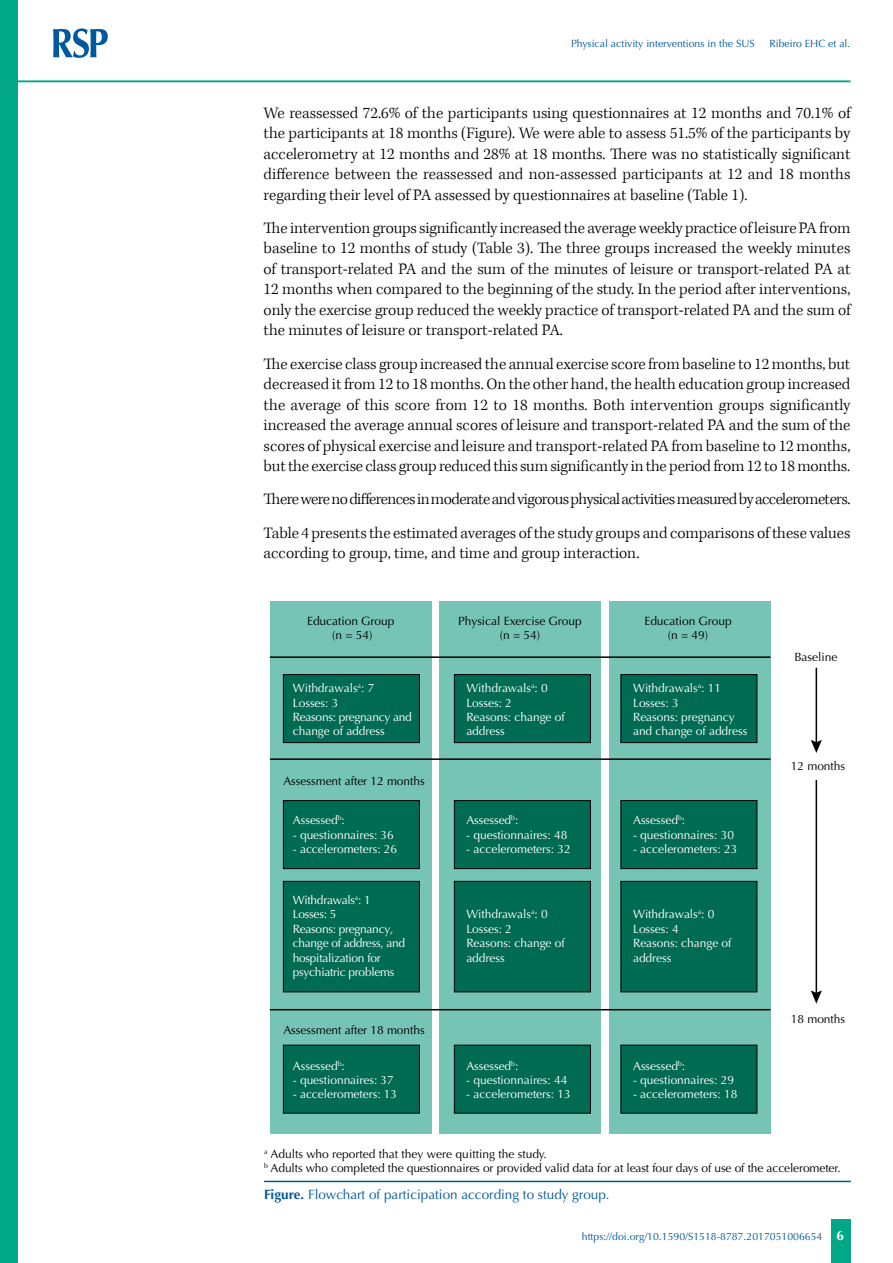
<style>
.page{position:relative;width:893px;height:1263px;background:#fff}
.page>*{position:absolute;margin:0;border:0;box-sizing:border-box;transform-origin:0 0}
.t1{font:300 16.5px/20.5px "Kepler Std";letter-spacing:-.005em;color:#000;text-align:justify}
.t2{font:300 16.5px/33.3px "Kepler Std";letter-spacing:-.025em;color:#000}
.t3{font:13.5px "Optima";color:#0059a0}
.t4{font:700 13.5px "Optima";color:#fff}
.t5{font:12px/14.4px "Optima";letter-spacing:-.005em;color:#fff}
.t6{font:12px/14.4px "Optima";letter-spacing:-.005em;color:#000;text-align:center}
.t7{font:12px/14.4px "Optima";letter-spacing:-.025em;color:#fff}
.t8{font:10.5px "Optima";color:#0059a0}
.s1{font-weight:700}
</style>
<div class="page">
<div style="left:831px;top:1220px;width:20px;height:43px;background:#00a887"></div>
<div style="left:0;top:0;width:18px;height:1263px;background:#00a887"></div>
<svg style="left:53px;top:28px;width:55px;height:30px"></svg>
<hr style="left:18px;top:80px;width:832px;height:2px;background:#00a887">
<hr style="left:264px;top:1181px;width:587px;height:1px;background:#0059a0">
<div style="left:270px;top:601px;width:161px;height:533px;background:#76c4b6"></div>
<div style="left:439px;top:601px;width:162px;height:533px;background:#76c4b6"></div>
<div style="left:609px;top:601px;width:161px;height:533px;background:#76c4b6"></div>
<hr style="left:270px;top:656px;width:500px;height:2px;background:#000">
<hr style="left:270px;top:758px;width:500px;height:2px;background:#000">
<hr style="left:270px;top:1009px;width:500px;height:1px;background:#000">
<hr style="left:816px;top:668px;width:1px;height:76px;background:#000">
<svg style="left:811px;top:740px;width:11px;height:13px"></svg>
<hr style="left:816px;top:780px;width:1px;height:215px;background:#000">
<svg style="left:811px;top:990px;width:11px;height:14px"></svg>
<div style="left:283px;top:674px;width:137px;height:69px;background:#006b53;border:1px solid #000"></div>
<div style="left:454px;top:674px;width:137px;height:69px;background:#006b53;border:1px solid #000"></div>
<div style="left:620px;top:674px;width:137px;height:69px;background:#006b53;border:1px solid #000"></div>
<div style="left:283px;top:800px;width:137px;height:69px;background:#006b53;border:1px solid #000"></div>
<div style="left:454px;top:800px;width:137px;height:69px;background:#006b53;border:1px solid #000"></div>
<div style="left:620px;top:800px;width:137px;height:69px;background:#006b53;border:1px solid #000"></div>
<div style="left:283px;top:881px;width:137px;height:111px;background:#006b53;border:1px solid #000"></div>
<div style="left:454px;top:881px;width:137px;height:111px;background:#006b53;border:1px solid #000"></div>
<div style="left:620px;top:881px;width:137px;height:111px;background:#006b53;border:1px solid #000"></div>
<div style="left:283px;top:1045px;width:137px;height:68px;background:#006b53;border:1px solid #000"></div>
<div style="left:454px;top:1045px;width:137px;height:68px;background:#006b53;border:1px solid #000"></div>
<div style="left:620px;top:1045px;width:137px;height:68px;background:#006b53;border:1px solid #000"></div>
<p class="t8" style="left:571px;top:37px;width:185px">Physical activity interventions in the SUS</p>
<p class="t8" style="left:769px;top:37px;width:83px">Ribeiro EHC et al.</p>
<p class="t1" style="left:264px;top:103px;width:588px">We reassessed 72.6% of the participants using questionnaires at 12 months and 70.1% of the participants at 18 months (Figure). We were able to assess 51.5% of the participants by accelerometry at 12 months and 28% at 18 months. There was no statistically significant difference between the reassessed and non-assessed participants at 12 and 18 months regarding their level of PA assessed by questionnaires at baseline (Table 1).</p>
<p class="t1" style="left:264px;top:218px;width:588px">The intervention groups significantly increased the average weekly practice of leisure PA from baseline to 12 months of study (Table 3). The three groups increased the weekly minutes of transport-related PA and the sum of the minutes of leisure or transport-related PA at 12 months when compared to the beginning of the study. In the period after interventions, only the exercise group reduced the weekly practice of transport-related PA and the sum of the minutes of leisure or transport-related PA.</p>
<p class="t1" style="left:264px;top:354px;width:588px">The exercise class group increased the annual exercise score from baseline to 12 months, but decreased it from 12 to 18 months. On the other hand, the health education group increased the average of this score from 12 to 18 months. Both intervention groups significantly increased the average annual scores of leisure and transport-related PA and the sum of the scores of physical exercise and leisure and transport-related PA from baseline to 12 months, but the exercise class group reduced this sum significantly in the period from 12 to 18 months.</p>
<p class="t2" style="left:264px;top:483px;width:588px">There were no differences in moderate and vigorous physical activities measured by accelerometers.<br>Table 4 presents the estimated averages of the study groups and comparisons of these values</p>
<p class="t1" style="left:264px;top:543px;width:377px">according to group, time, and time and group interaction.</p>
<p class="t6" style="left:307px;top:614px;width:89px">Education Group (n = 54)</p>
<p class="t5" style="left:293px;top:681px;width:120px">Withdrawals<sup>a</sup>: 7<br>Losses: 3<br>Reasons: pregnancy and change of address</p>
<p class="t6" style="left:283px;top:774px;width:143px">Assessment after 12 months</p>
<p class="t5" style="left:293px;top:813px;width:54px">Assessed<sup>b</sup>:</p>
<p class="t5" style="left:293px;top:828px;width:103px">- questionnaires: 36</p>
<p class="t5" style="left:293px;top:842px;width:106px">- accelerometers: 26</p>
<p class="t7" style="left:293px;top:893px;width:114px">Withdrawals<sup>a</sup>: 1<br>Losses: 5<br>Reasons: pregnancy, change of address, and hospitalization for psychiatric problems</p>
<p class="t6" style="left:283px;top:1022px;width:143px">Assessment after 18 months</p>
<p class="t5" style="left:293px;top:1058px;width:54px">Assessed<sup>b</sup>:</p>
<p class="t5" style="left:293px;top:1073px;width:103px">- questionnaires: 37</p>
<p class="t5" style="left:293px;top:1087px;width:106px">- accelerometers: 13</p>
<p class="t6" style="left:458px;top:614px;width:125px">Physical Exercise Group (n = 54)</p>
<p class="t6" style="left:644px;top:614px;width:89px">Education Group (n = 49)</p>
<p class="t5" style="left:466px;top:681px;width:100px">Withdrawals<sup>a</sup>: 0<br>Losses: 2<br>Reasons: change of address</p>
<p class="t5" style="left:633px;top:681px;width:116px">Withdrawals<sup>a</sup>: 11<br>Losses: 3<br>Reasons: pregnancy and change of address</p>
<p class="t5" style="left:466px;top:813px;width:54px">Assessed<sup>b</sup>:</p>
<p class="t5" style="left:466px;top:828px;width:103px">- questionnaires: 48</p>
<p class="t5" style="left:466px;top:842px;width:106px">- accelerometers: 32</p>
<p class="t5" style="left:633px;top:813px;width:54px">Assessed<sup>b</sup>:</p>
<p class="t5" style="left:633px;top:828px;width:103px">- questionnaires: 30</p>
<p class="t5" style="left:633px;top:842px;width:106px">- accelerometers: 23</p>
<p class="t5" style="left:466px;top:907px;width:100px">Withdrawals<sup>a</sup>: 0<br>Losses: 2<br>Reasons: change of address</p>
<p class="t5" style="left:633px;top:907px;width:100px">Withdrawals<sup>a</sup>: 0<br>Losses: 4<br>Reasons: change of address</p>
<p class="t5" style="left:466px;top:1058px;width:54px">Assessed<sup>b</sup>:</p>
<p class="t5" style="left:466px;top:1073px;width:103px">- questionnaires: 44</p>
<p class="t5" style="left:466px;top:1087px;width:106px">- accelerometers: 13</p>
<p class="t5" style="left:633px;top:1058px;width:54px">Assessed<sup>b</sup>:</p>
<p class="t5" style="left:633px;top:1073px;width:103px">- questionnaires: 29</p>
<p class="t5" style="left:633px;top:1087px;width:106px">- accelerometers: 18</p>
<p class="t6" style="left:794px;top:650px;width:44px">Baseline</p>
<p class="t6" style="left:791px;top:759px;width:56px">12 months</p>
<p class="t6" style="left:791px;top:1011px;width:56px">18 months</p>
<p class="t6" style="left:264px;top:1147px;width:578px;text-align:left"><sup>a</sup> Adults who reported that they were quitting the study.<br><sup>b</sup> Adults who completed the questionnaires or provided valid data for at least four days of use of the accelerometer.</p>
<p class="t3" style="left:264px;top:1187px;width:347px"><span class="s1">Figure.</span> Flowchart of participation according to study group.</p>
<p class="t8" style="left:582px;top:1230px;width:242px">https://doi.org/10.1590/S1518-8787.2017051006654</p>
<p class="t4" style="left:836px;top:1227px;width:9px">6</p>
</div>
